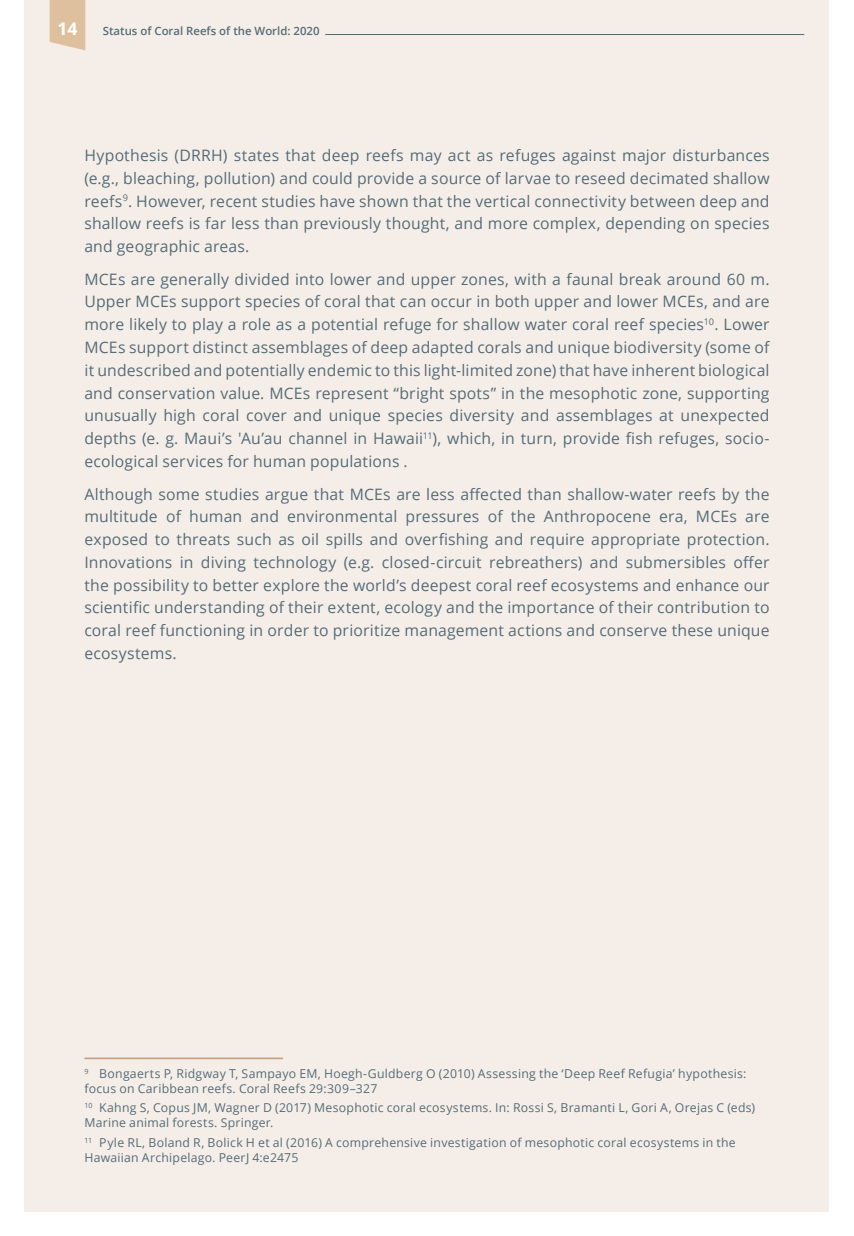
<style>
.page{position:relative;width:854px;height:1236px;background:#fff}
.page>*{position:absolute;margin:0;border:0;box-sizing:border-box;transform-origin:0 0}
.t1{font:700 17.5px "Open Sans";color:#fff}
.Text{font:15.75px/22.8px "Open Sans";letter-spacing:.01em;color:#556c78;text-align:justify}
.Footnote_text{font:12.25px/14.7px "Open Sans";letter-spacing:.02em;color:#556c78}
.t2{font:600 11.38px "Open Sans";color:#556c78}
</style>
<div class="page">
<div style="left:25px;top:0;width:803px;height:1210px;background:#f5eee8"></div>
<svg style="left:50px;top:0;width:35px;height:50px;background:#e0c3a3"></svg>
<hr style="left:325px;top:34px;width:479px;height:1px;background:#556c78">
<hr style="left:84px;top:1057px;width:199px;height:2px;background:#c5a585">
<p class="t1" style="left:57px;top:16px;width:21px">14</p>
<p class="t2" style="left:103px;top:23px;width:218px">Status of Coral Reefs of the World: 2020</p>
<p class="Text" style="left:84px;top:143px;width:686px">Hypothesis (DRRH) states that deep reefs may act as refuges against major disturbances (e.g., bleaching, pollution) and could provide a source of larvae to reseed decimated shallow reefs<sup>9</sup>. However, recent studies have shown that the vertical connectivity between deep and shallow reefs is far less than previously thought, and more complex, depending on species and geographic areas.</p>
<p class="Text" style="left:84px;top:267px;width:686px">MCEs are generally divided into lower and upper zones, with a faunal break around 60 m.<br>Upper MCEs support species of coral that can occur in both upper and lower MCEs, and are more likely to play a role as a potential refuge for shallow water coral reef species<sup>10</sup>. Lower MCEs support distinct assemblages of deep adapted corals and unique biodiversity (some of it undescribed and potentially endemic to this light-limited zone) that have inherent biological and conservation value. MCEs represent “bright spots” in the mesophotic zone, supporting unusually high coral cover and unique species diversity and assemblages at unexpected depths (e. g. Maui’s 'Au’au channel in Hawaii<sup>11</sup>), which, in turn, provide fish refuges, socio&shy;ecological services for human populations .</p>
<p class="Text" style="left:84px;top:482px;width:686px">Although some studies argue that MCEs are less affected than shallow-water reefs by the multitude of human and environmental pressures of the Anthropocene era, MCEs are exposed to threats such as oil spills and overfishing and require appropriate protection.<br>Innovations in diving technology (e.g. closed-circuit rebreathers) and submersibles offer the possibility to better explore the world’s deepest coral reef ecosystems and enhance our scientific understanding of their extent, ecology and the importance of their contribution to coral reef functioning in order to prioritize management actions and conserve these unique ecosystems.</p>
<p class="Footnote_text" style="left:84px;top:1065px;width:663px"><sup>9</sup> Bongaerts P, Ridgway T, Sampayo EM, Hoegh-Guldberg O (2010) Assessing the ‘Deep Reef Refugia’ hypothesis: focus on Caribbean reefs. Coral Reefs 29:309–327</p>
<p class="Footnote_text" style="left:84px;top:1100px;width:672px"><sup>10</sup> Kahng S, Copus JM, Wagner D (2017) Mesophotic coral ecosystems. In: Rossi S, Bramanti L, Gori A, Orejas C (eds)<br>Marine animal forests. Springer.</p>
<p class="Footnote_text" style="left:84px;top:1134px;width:652px"><sup>11</sup> Pyle RL, Boland R, Bolick H et al (2016) A comprehensive investigation of mesophotic coral ecosystems in the<br>Hawaiian Archipelago. PeerJ 4:e2475</p>
</div>
